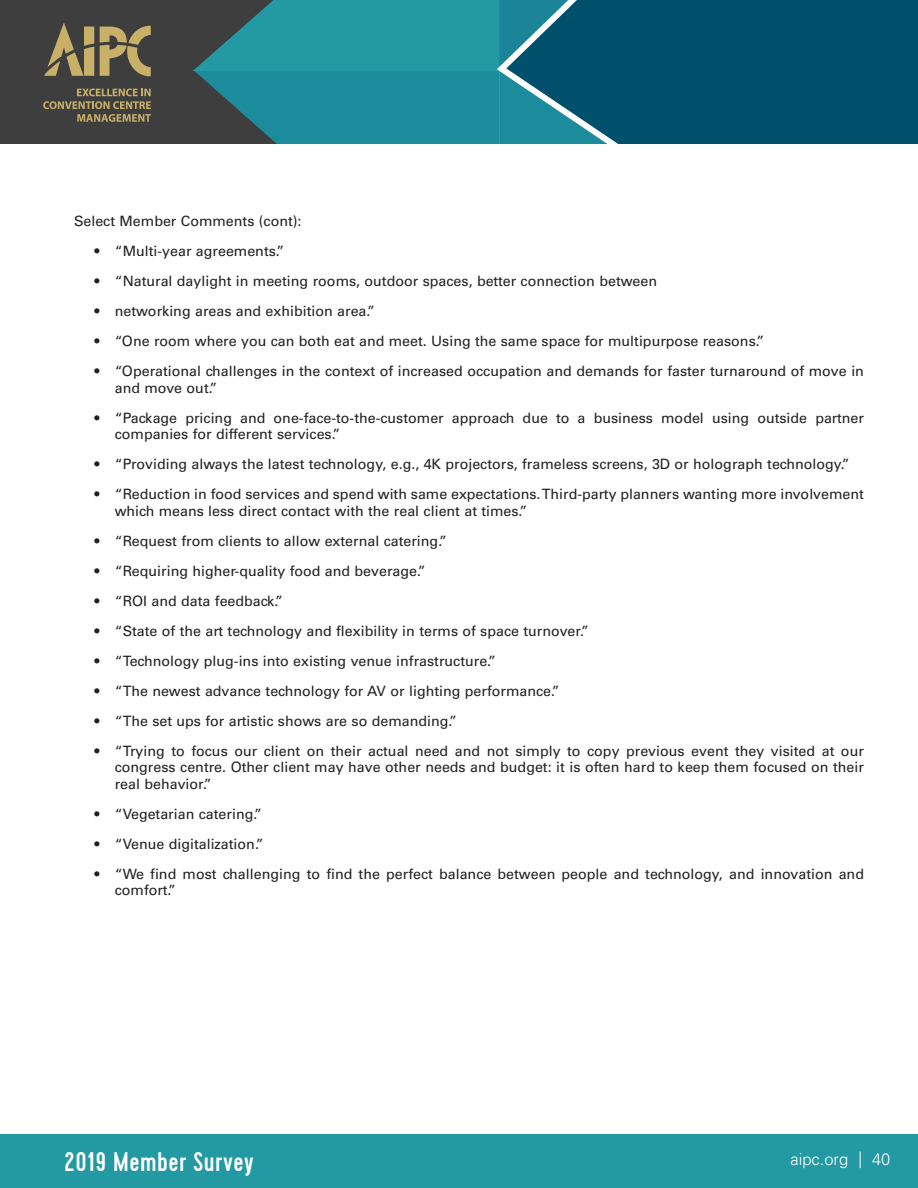
<style>
.page{position:relative;width:918px;height:1188px;background:#fff}
.page>*{position:absolute;margin:0;border:0;box-sizing:border-box;transform-origin:0 0}
.t1{font:500 27px "Cervo";letter-spacing:.02em;color:#fff}
.t2{font:300 16.5px "Univers LT Std";color:#fff}
.BODY_BULLETS{font:14.25px/16.5px "Univers LT Std";color:#231f20}
</style>
<div class="page">
<div style="left:0;top:0;width:193px;height:144px;background:#3e3e3f"></div>
<svg style="left:193px;top:0;width:299px;height:144px;background:#238692"></svg>
<svg style="left:492px;top:0;width:426px;height:144px;background:#0a5b74"></svg>
<div style="left:0;top:1134px;width:918px;height:54px;background:#2399a3"></div>
<svg style="left:100px;top:26px;width:51px;height:50px;background:#877954"></svg>
<svg style="left:44px;top:22px;width:50px;height:54px;background:#7b7051"></svg>
<svg style="left:43px;top:89px;width:108px;height:33px;background:#645d4a"></svg>
<p class="BODY_BULLETS" style="left:74px;top:213px;width:229px">Select Member Comments (cont):</p>
<p class="BODY_BULLETS" style="left:94px;top:243px;width:192px">• “Multi-year agreements.”</p>
<p class="BODY_BULLETS" style="left:94px;top:273px;width:564px">• “Natural daylight in meeting rooms, outdoor spaces, better connection between</p>
<p class="BODY_BULLETS" style="left:94px;top:303px;width:282px">• networking areas and exhibition area.”</p>
<p class="BODY_BULLETS" style="left:94px;top:333px;width:672px">• “One room where you can both eat and meet. Using the same space for multipurpose reasons.”</p>
<p class="BODY_BULLETS" style="left:115px;top:363px;width:751px;text-indent:-20px">• “Operational challenges in the context of increased occupation and demands for faster turnaround of move in and move out.”</p>
<p class="BODY_BULLETS" style="left:115px;top:410px;width:751px;text-indent:-20px">• “Package pricing and one-face-to-the-customer approach due to a business model using outside partner companies for different services.”</p>
<p class="BODY_BULLETS" style="left:94px;top:456px;width:757px">• “Providing always the latest technology, e.g., 4K projectors, frameless screens, 3D or holograph technology.”</p>
<p class="BODY_BULLETS" style="left:115px;top:486px;width:751px;text-indent:-20px">• “Reduction in food services and spend with same expectations. Third-party planners wanting more involvement which means less direct contact with the real client at times.”</p>
<p class="BODY_BULLETS" style="left:94px;top:533px;width:354px">• “Request from clients to allow external catering.”</p>
<p class="BODY_BULLETS" style="left:94px;top:563px;width:333px">• “Requiring higher-quality food and beverage.”</p>
<p class="BODY_BULLETS" style="left:94px;top:593px;width:190px">• “ROI and data feedback.”</p>
<p class="BODY_BULLETS" style="left:94px;top:623px;width:496px">• “State of the art technology and flexibility in terms of space turnover.”</p>
<p class="BODY_BULLETS" style="left:94px;top:653px;width:403px">• “Technology plug-ins into existing venue infrastructure.”</p>
<p class="BODY_BULLETS" style="left:94px;top:683px;width:467px">• “The newest advance technology for AV or lighting performance.”</p>
<p class="BODY_BULLETS" style="left:94px;top:713px;width:364px">• “The set ups for artistic shows are so demanding.”</p>
<p class="BODY_BULLETS" style="left:115px;top:743px;width:751px;text-align:justify;text-indent:-20px">• “Trying to focus our client on their actual need and not simply to copy previous event they visited at our congress centre. Other client may have other needs and budget: it is often hard to keep them focused on their real behavior.”</p>
<p class="BODY_BULLETS" style="left:94px;top:806px;width:169px">• “Vegetarian catering.”</p>
<p class="BODY_BULLETS" style="left:94px;top:836px;width:171px">• “Venue digitalization.”</p>
<p class="BODY_BULLETS" style="left:115px;top:866px;width:751px;text-indent:-20px">• “We find most challenging to find the perfect balance between people and technology, and innovation and comfort.”</p>
<h1 class="t1" style="left:64px;top:1146px;width:191px">2019 Member Survey</h1>
<p class="t2" style="left:791px;top:1150px;width:101px">aipc.org | 40</p>
</div>
